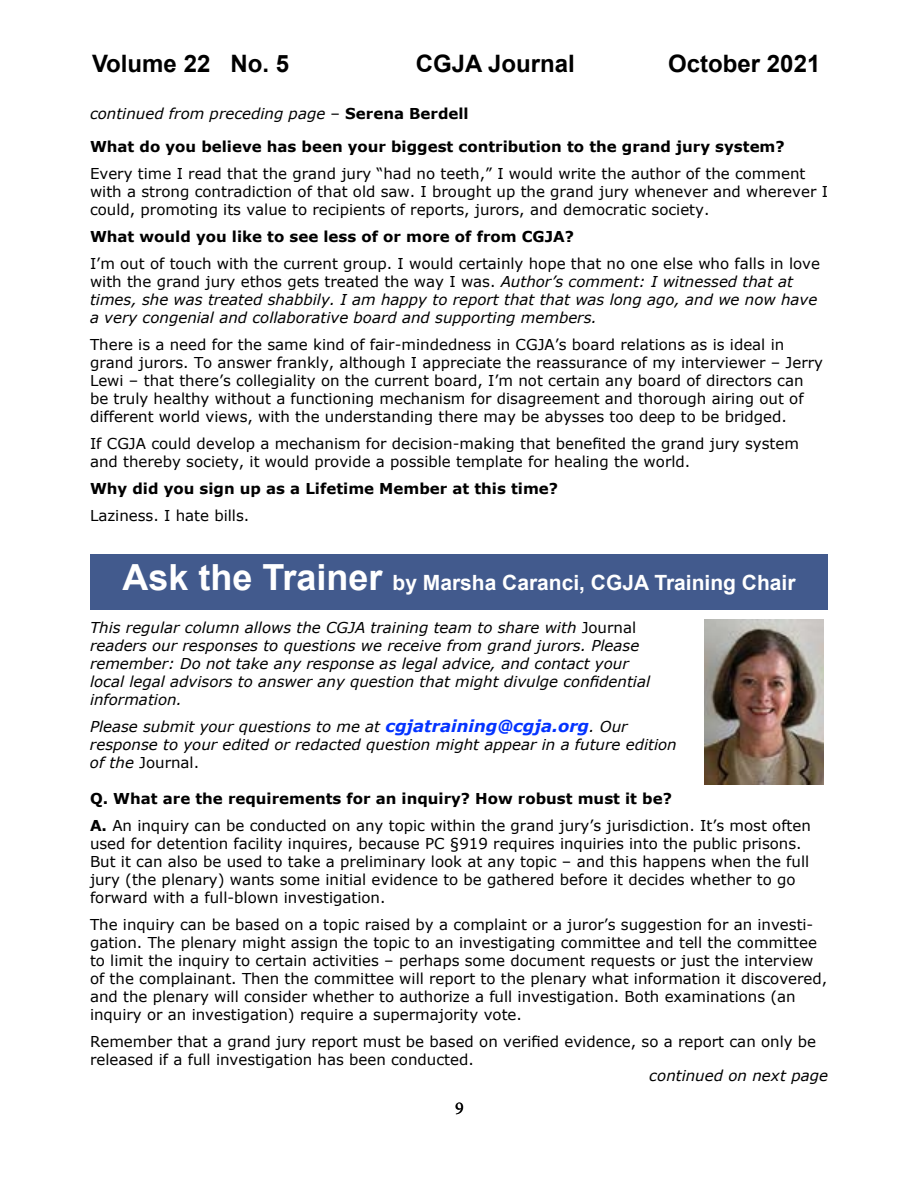
<style>
.page{position:relative;width:918px;height:1188px;background:#fff}
.page>*{position:absolute;margin:0;border:0;box-sizing:border-box;transform-origin:0 0}
.t1{font:700 24px "Arial";color:#000}
.t2{font:700 21px "Arial";color:#fff}
.t3{font:18px "Minion Pro";color:#000}
.t4{font:15px/18px "Verdana";color:#000}
.t5{font:italic 15px/18px "Verdana";color:#000}
.t6{font:700 15px "Verdana";color:#000}
.s1{font-style:normal}
.s2{font-weight:700;font-style:normal}
.s3{font-size:36px}
.s4{font-weight:700;font-size:16.5px;color:#0433ff}
.s5{font-weight:700}
</style>
<div class="page">
<img style="left:705px;top:619px;width:119px;height:166px">
<div style="left:90px;top:554px;width:738px;height:56px;background:#425a8d"></div>
<h1 class="t1" style="left:92px;top:48px;width:198px">Volume 22 No. 5</h1>
<h1 class="t1" style="left:416px;top:48px;width:161px">CGJA Journal</h1>
<h1 class="t1" style="left:668px;top:48px;width:154px">October 2021</h1>
<p class="t5" style="left:90px;top:105px;width:380px">continued from preceding page <span class="s1">–</span> <span class="s2">Serena Berdell</span></p>
<p class="t6" style="left:90px;top:136px;width:696px">What do you believe has been your biggest contribution to the grand jury system?</p>
<p class="t4" style="left:90px;top:164px;width:740px">Every time I read that the grand jury “had no teeth,” I would write the author of the comment with a strong contradiction of that old saw. I brought up the grand jury whenever and wherever I could, promoting its value to recipients of reports, jurors, and democratic society.</p>
<p class="t6" style="left:90px;top:226px;width:486px">What would you like to see less of or more of from CGJA?</p>
<p class="t5" style="left:90px;top:254px;width:732px"><span class="s1">I’m out of touch with the current group. I would certainly hope that no one else who falls in love with the grand jury ethos gets treated the way I was.</span> Author’s comment: I witnessed that at times, she was treated shabbily. I am happy to report that that was long ago, and we now have a very congenial and collaborative board and supporting members.</p>
<p class="t4" style="left:90px;top:335px;width:735px">There is a need for the same kind of fair-mindedness in CGJA’s board relations as is ideal in grand jurors. To answer frankly, although I appreciate the reassurance of my interviewer – Jerry Lewi – that there’s collegiality on the current board, I’m not certain any board of directors can be truly healthy without a functioning mechanism for disagreement and thorough airing out of different world views, with the understanding there may be abysses too deep to be bridged.</p>
<p class="t4" style="left:90px;top:434px;width:711px">If CGJA could develop a mechanism for decision-making that benefited the grand jury system and thereby society, it would provide a possible template for healing the world.</p>
<p class="t6" style="left:90px;top:478px;width:470px">Why did you sign up as a Lifetime Member at this time?</p>
<p class="t4" style="left:90px;top:506px;width:161px">Laziness. I hate bills.</p>
<h2 class="t2" style="left:122px;top:569px;width:675px"><span class="s3">Ask the Trainer</span> by Marsha Caranci, CGJA Training Chair</h2>
<p class="t5" style="left:90px;top:619px;width:562px">This regular column allows the CGJA training team to share with <span class="s1">Journal </span>readers our responses to questions we receive from grand jurors. Please remember: Do not take any response as legal advice, and contact your local legal advisors to answer any question that might divulge confidential information.</p>
<p class="t5" style="left:90px;top:718px;width:588px">Please submit your questions to me at <span class="s4">cgjatraining@cgja.org</span>. Our response to your edited or redacted question might appear in a future edition of the <span class="s1">Journal.</span></p>
<p class="t4" style="left:90px;top:785px;width:722px;line-height:27px"><span class="s5">Q. What are the requirements for an inquiry? How robust must it be?<br>A.</span> An inquiry can be conducted on any topic within the grand jury’s jurisdiction. It’s most often</p>
<p class="t4" style="left:90px;top:835px;width:721px">used for detention facility inquires, because PC §919 requires inquiries into the public prisons.<br>But it can also be used to take a preliminary look at any topic – and this happens when the full jury (the plenary) wants some initial evidence to be gathered before it decides whether to go forward with a full-blown investigation.</p>
<p class="t4" style="left:90px;top:916px;width:739px">The inquiry can be based on a topic raised by a complaint or a juror’s suggestion for an investi&shy;gation. The plenary might assign the topic to an investigating committee and tell the committee to limit the inquiry to certain activities – perhaps some document requests or just the interview of the complainant. Then the committee will report to the plenary what information it discovered, and the plenary will consider whether to authorize a full investigation. Both examinations (an inquiry or an investigation) require a supermajority vote.</p>
<p class="t4" style="left:90px;top:1033px;width:728px">Remember that a grand jury report must be based on verified evidence, so a report can only be released if a full investigation has been conducted.</p>
<p class="t5" style="left:649px;top:1066px;width:180px">continued on next page</p>
<p class="t3" style="left:455px;top:1096px;width:10px">9</p>
</div>
